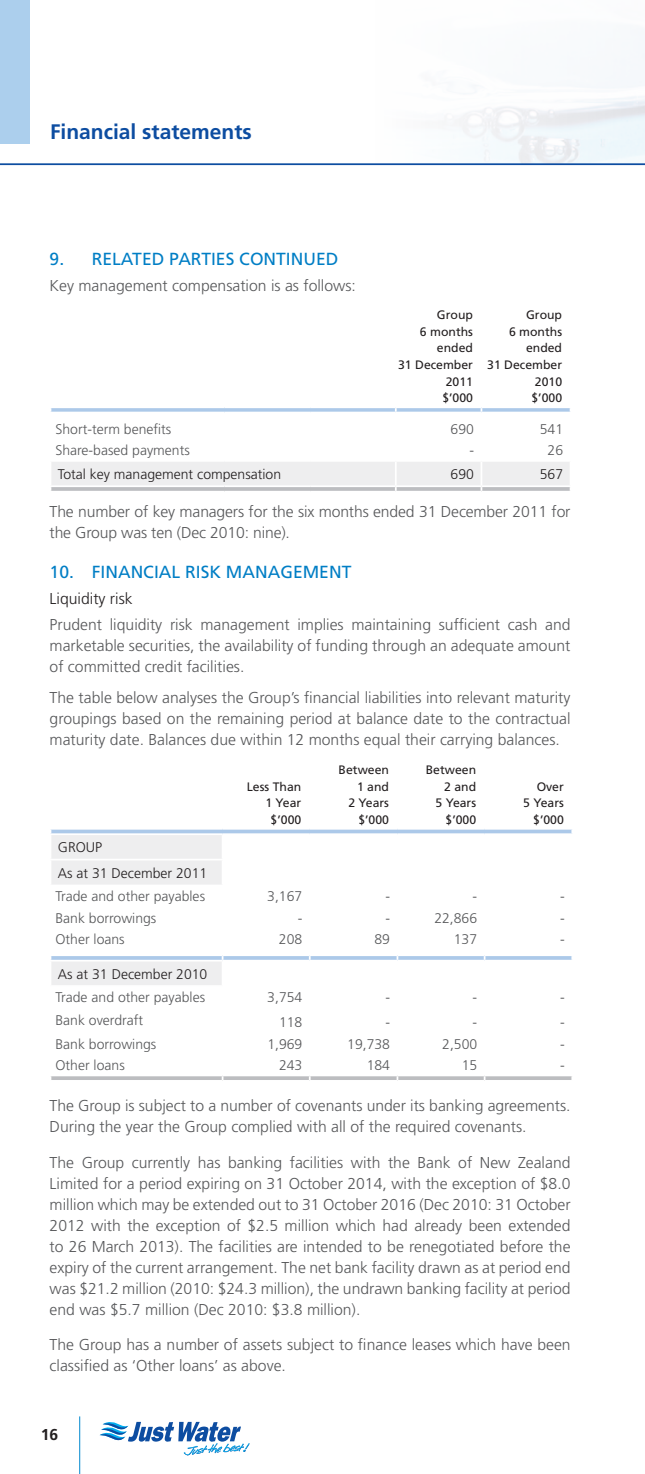
<style>
.page{position:relative;width:645px;height:1474px;background:#fff}
.page>*{position:absolute;margin:0;border:0;box-sizing:border-box;transform-origin:0 0}
.t1{font:700 21px "Frutiger";color:#0d4da1}
.t2{font:17.5px "Frutiger";color:#007ec5}
.t3{font:300 15.75px/21px "Frutiger";color:#57585a}
.t4{font:300 15.75px "Frutiger";color:#231f20}
.t5{font:700 15.75px "Frutiger";color:#231f20}
.t6{font:300 14px "Frutiger";color:#57585a}
.t7{font:300 14px/25.6px "Frutiger";color:#231f20}
.t8{font:12.25px/16.6px "Frutiger";color:#231f20;text-align:right}
</style>
<div class="page">
<svg style="left:100px;top:1421px;width:150px;height:34px"></svg>
<hr style="left:0;top:163px;width:645px;height:2px;background:#0d4da1">
<hr style="left:79px;top:1416px;width:1px;height:57px;background:#0089cf">
<div style="left:0;top:0;width:30px;height:144px;background:#accfed"></div>
<svg style="left:51px;top:407px;width:520px;height:5px"></svg>
<hr style="left:50px;top:411px;width:174px;height:2px;background:#fff">
<hr style="left:224px;top:411px;width:86px;height:2px;background:#fff">
<hr style="left:310px;top:411px;width:86px;height:2px;background:#fff">
<svg style="left:51px;top:462px;width:519px;height:29px;background:#e7e7e8"></svg>
<hr style="left:50px;top:485px;width:174px;height:2px;background:#fff">
<hr style="left:224px;top:485px;width:86px;height:2px;background:#fff">
<hr style="left:310px;top:485px;width:86px;height:2px;background:#fff">
<hr style="left:396px;top:485px;width:85px;height:2px;background:#fff">
<hr style="left:481px;top:485px;width:90px;height:2px;background:#fff">
<svg style="left:223px;top:829px;width:348px;height:130px"></svg>
<hr style="left:223px;top:833px;width:87px;height:2px;background:#fff">
<hr style="left:310px;top:833px;width:87px;height:2px;background:#fff">
<hr style="left:397px;top:833px;width:88px;height:2px;background:#fff">
<hr style="left:485px;top:833px;width:88px;height:2px;background:#fff">
<svg style="left:51px;top:1076px;width:521px;height:4px;background:#c1c2c5"></svg>
<svg style="left:50px;top:829px;width:173px;height:156px"></svg>
<hr style="left:223px;top:954px;width:87px;height:2px;background:#fff">
<hr style="left:310px;top:954px;width:87px;height:2px;background:#fff">
<hr style="left:397px;top:954px;width:88px;height:2px;background:#fff">
<hr style="left:485px;top:954px;width:88px;height:2px;background:#fff">
<hr style="left:50px;top:959px;width:173px;height:2px;background:#fff">
<h1 class="t1" style="left:50px;top:120px;width:203px">Financial statements</h1>
<p class="t2" style="left:50px;top:248px;width:213px">9. RELATED PARTIES Continued</p>
<p class="t3" style="left:50px;top:275px;width:308px">Key management compensation is as follows:</p>
<p class="t8" style="left:398px;top:307px;width:76px">Group<br>6 months ended<br>31 December<br>2011<br>$’000</p>
<p class="t8" style="left:487px;top:306px;width:76px">Group<br>6 months ended<br>31 December<br>2010<br>$’000</p>
<p class="t6" style="left:55px;top:421px;width:117px">Short-term benefits</p>
<p class="t6" style="left:451px;top:421px;width:25px">690</p>
<p class="t6" style="left:540px;top:421px;width:25px">541</p>
<p class="t6" style="left:55px;top:442px;width:136px">Share-based payments</p>
<p class="t6" style="left:469px;top:442px;width:6px">-</p>
<p class="t6" style="left:547px;top:442px;width:17px">26</p>
<p class="t7" style="left:58px;top:461px;width:225px">Total key management compensation</p>
<p class="t7" style="left:451px;top:461px;width:25px">690</p>
<p class="t7" style="left:540px;top:461px;width:25px">567</p>
<p class="t3" style="left:50px;top:501px;width:522px">The number of key managers for the six months ended 31 December 2011 for the Group was ten (Dec 2010: nine).</p>
<p class="t2" style="left:50px;top:562px;width:303px">10. FINANCIAL RISK MANAGEMENT</p>
<p class="t4" style="left:50px;top:590px;width:85px">Liquidity risk</p>
<p class="t3" style="left:50px;top:614px;width:522px;text-align:justify">Prudent liquidity risk management implies maintaining sufficient cash and marketable securities, the availability of funding through an adequate amount of committed credit facilities.</p>
<p class="t3" style="left:50px;top:687px;width:522px;text-align:justify">The table below analyses the Group’s financial liabilities into relevant maturity groupings based on the remaining period at balance date to the contractual maturity date. Balances due within 12 months equal their carrying balances.</p>
<p class="t8" style="left:247px;top:778px;width:56px">Less Than<br>1 Year $’000</p>
<p class="t8" style="left:339px;top:761px;width:52px">Between<br>1 and<br>2 Years $’000</p>
<p class="t8" style="left:426px;top:761px;width:52px">Between<br>2 and<br>5 Years $’000</p>
<p class="t8" style="left:523px;top:778px;width:42px">Over<br>5 Years $’000</p>
<p class="t7" style="left:58px;top:834px;width:151px">GROUP<br>As at 31 December 2011</p>
<p class="t6" style="left:55px;top:888px;width:151px">Trade and other payables</p>
<p class="t6" style="left:267px;top:888px;width:37px">3,167</p>
<p class="t6" style="left:385px;top:888px;width:6px">-</p>
<p class="t6" style="left:472px;top:888px;width:6px">-</p>
<p class="t6" style="left:560px;top:888px;width:6px">-</p>
<p class="t6" style="left:55px;top:910px;width:102px">Bank borrowings</p>
<p class="t6" style="left:298px;top:910px;width:6px">-</p>
<p class="t6" style="left:385px;top:910px;width:6px">-</p>
<p class="t6" style="left:434px;top:910px;width:44px">22,866</p>
<p class="t6" style="left:560px;top:910px;width:6px">-</p>
<p class="t6" style="left:55px;top:931px;width:71px">Other loans</p>
<p class="t6" style="left:279px;top:931px;width:25px">208</p>
<p class="t6" style="left:374px;top:931px;width:17px">89</p>
<p class="t6" style="left:454px;top:931px;width:25px">137</p>
<p class="t6" style="left:560px;top:931px;width:6px">-</p>
<p class="t7" style="left:58px;top:961px;width:151px">As at 31 December 2010</p>
<p class="t6" style="left:55px;top:989px;width:151px">Trade and other payables</p>
<p class="t6" style="left:267px;top:989px;width:37px">3,754</p>
<p class="t6" style="left:385px;top:989px;width:6px">-</p>
<p class="t6" style="left:472px;top:989px;width:6px">-</p>
<p class="t6" style="left:560px;top:989px;width:6px">-</p>
<p class="t6" style="left:56px;top:1012px;width:89px">Bank overdraft</p>
<p class="t6" style="left:279px;top:1014px;width:25px">118</p>
<p class="t6" style="left:385px;top:1014px;width:6px">-</p>
<p class="t6" style="left:472px;top:1014px;width:6px">-</p>
<p class="t6" style="left:560px;top:1014px;width:6px">-</p>
<p class="t6" style="left:56px;top:1035px;width:102px">Bank borrowings</p>
<p class="t6" style="left:267px;top:1035px;width:37px">1,969</p>
<p class="t6" style="left:347px;top:1035px;width:44px">19,738</p>
<p class="t6" style="left:442px;top:1035px;width:37px">2,500</p>
<p class="t6" style="left:560px;top:1035px;width:6px">-</p>
<p class="t6" style="left:56px;top:1057px;width:71px">Other loans</p>
<p class="t6" style="left:279px;top:1057px;width:25px">243</p>
<p class="t6" style="left:367px;top:1057px;width:25px">184</p>
<p class="t6" style="left:462px;top:1057px;width:17px">15</p>
<p class="t6" style="left:560px;top:1057px;width:6px">-</p>
<p class="t3" style="left:50px;top:1094px;width:522px">The Group is subject to a number of covenants under its banking agreements.<br>During the year the Group complied with all of the required covenants.</p>
<p class="t3" style="left:50px;top:1151px;width:522px;text-align:justify">The Group currently has banking facilities with the Bank of New Zealand Limited for a period expiring on 31 October 2014, with the exception of $8.0 million which may be extended out to 31 October 2016 (Dec 2010: 31 October 2012 with the exception of $2.5 million which had already been extended to 26 March 2013). The facilities are intended to be renegotiated before the expiry of the current arrangement. The net bank facility drawn as at period end was $21.2 million (2010: $24.3 million), the undrawn banking facility at period end was $5.7 million (Dec 2010: $3.8 million).</p>
<p class="t3" style="left:50px;top:1334px;width:522px">The Group has a number of assets subject to finance leases which have been classified as ‘Other loans’ as above.</p>
<p class="t5" style="left:41px;top:1425px;width:19px">16</p>
</div>
